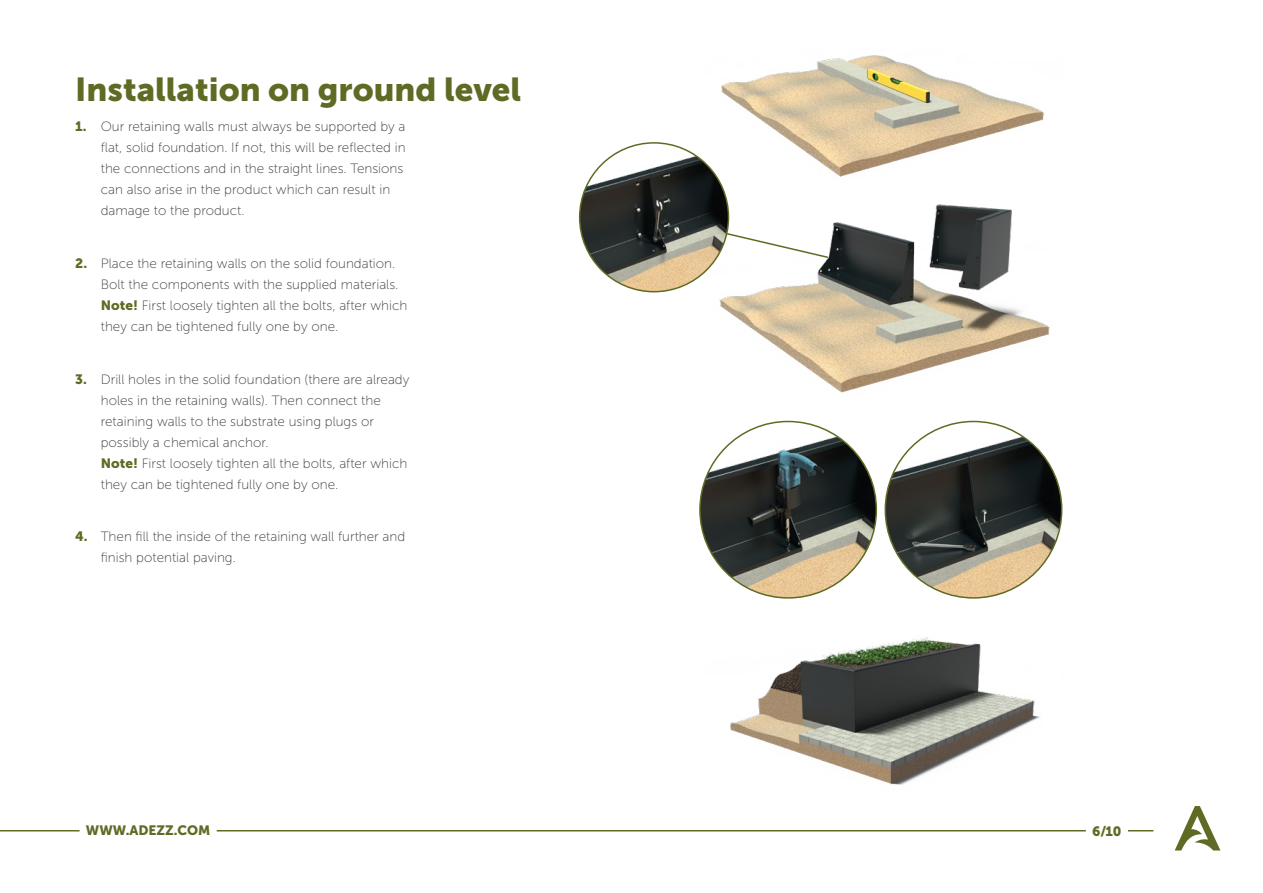
<style>
.page{position:relative;width:1263px;height:893px;background:#fff}
.page>*{position:absolute;margin:0;border:0;box-sizing:border-box;transform-origin:0 0}
.t1{font:33px "Museo Sans 900";color:#5f6b24}
.t2{font:13.5px/21px "Museo Sans 100";color:#3c3c3b}
.t3{font:13.5px "Museo Sans 900";color:#5f6b24}
.s1{font-family:"Museo Sans 900";color:#5f6b24}
</style>
<div class="page">
<svg style="left:1175px;top:806px;width:45px;height:44px"></svg>
<svg style="left:1128px;top:830px;width:25px;height:1px"></svg>
<hr style="left:0;top:830px;width:80px;height:1px;background:#5f6b24">
<hr style="left:217px;top:830px;width:869px;height:1px;background:#5f6b24">
<img style="left:705px;top:196px;width:345px;height:197px">
<img style="left:580px;top:143px;width:148px;height:149px;border-radius:74px">
<img style="left:700px;top:421px;width:176px;height:177px;border-radius:88px">
<img style="left:885px;top:421px;width:177px;height:177px;border-radius:88px">
<svg style="left:725px;top:232px;width:105px;height:27px"></svg>
<img style="left:705px;top:55px;width:339px;height:130px">
<img style="left:730px;top:637px;width:310px;height:148px">
<h1 class="t1" style="left:75px;top:71px;width:447px">Installation on ground level</h1>
<p class="t2" style="left:101px;top:116px;width:306px;text-indent:-26px"><span class="s1">1.</span> Our retaining walls must always be supported by a flat, solid foundation. If not, this will be reflected in the connections and in the straight lines. Tensions can also arise in the product which can result in damage to the product.</p>
<p class="t2" style="left:101px;top:253px;width:308px;text-indent:-26px"><span class="s1">2.</span> Place the retaining walls on the solid foundation.<br>Bolt the components with the supplied materials.<br><span class="s1">Note!</span> First loosely tighten all the bolts, after which they can be tightened fully one by one.</p>
<p class="t2" style="left:101px;top:369px;width:310px;text-indent:-26px"><span class="s1">3.</span> Drill holes in the solid foundation (there are already holes in the retaining walls). Then connect the retaining walls to the substrate using plugs or possibly a chemical anchor.<br><span class="s1">Note!</span> First loosely tighten all the bolts, after which they can be tightened fully one by one.</p>
<p class="t2" style="left:101px;top:526px;width:306px;text-indent:-26px"><span class="s1">4.</span> Then fill the inside of the retaining wall further and finish potential paving.</p>
<p class="t3" style="left:86px;top:823px;width:126px">WWW.ADEZZ.COM</p>
<p class="t3" style="left:1092px;top:823px;width:31px">6/10</p>
</div>
